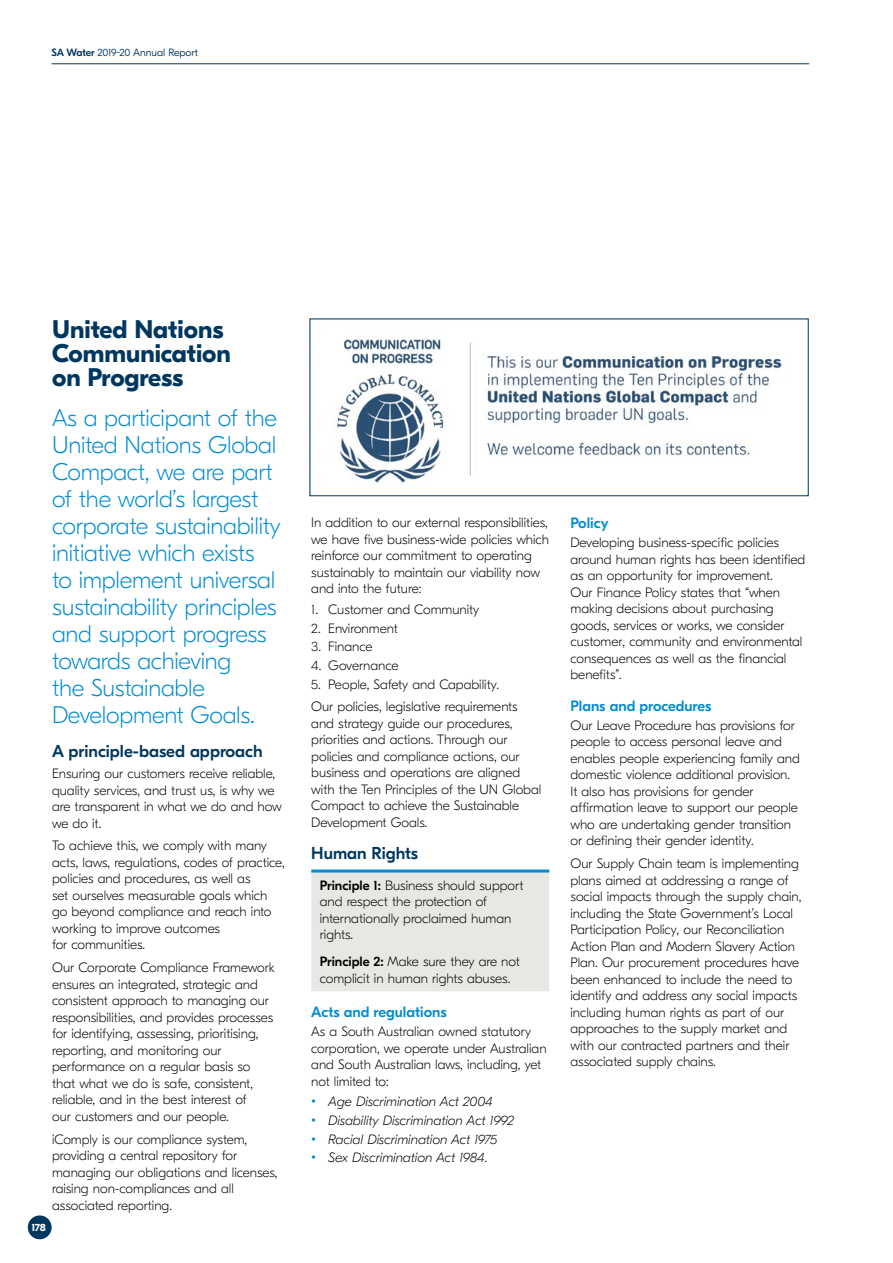
<style>
.page{position:relative;width:893px;height:1263px;background:#fff}
.page>*{position:absolute;margin:0;border:0;box-sizing:border-box;transform-origin:0 0}
.t1{font:700 25.5px/24px "GT Eesti Pro Display";color:#00375e}
.t2{font:100 24px/27px "GT Eesti Pro Display";letter-spacing:-.01em;color:#008cd2}
.t3{font:500 17.25px "GT Eesti Pro Display";color:#00375e}
.t4{font:500 15px "GT Eesti Pro Display";color:#008cd2}
.t5{font:100 13.5px/16.5px "GT Eesti Pro Display";color:#000}
.t6{font:italic 100 13.5px "GT Eesti Pro Display";color:#000}
.t7{font:300 10.5px "GT Eesti Pro Display";color:#00375e}
.t8{font:700 10.5px "GT Eesti Pro Display";color:#fff}
.s1{font-weight:500}
.s2{font-weight:500;font-style:normal;color:#008cd2}
.s3{font-style:normal}
</style>
<div class="page">
<hr style="left:52px;top:63px;width:757px;height:1px;background:#00375e">
<div style="left:311px;top:872px;width:238px;height:119px;background:#e8e7e4"></div>
<hr style="left:311px;top:869px;width:238px;height:3px;background:#008cd2">
<img style="left:337px;top:338px;width:445px;height:147px">
<div style="left:28px;top:1215px;width:24px;height:24px;background:#00375e;border-radius:50%"></div>
<p class="t7" style="left:52px;top:47px;width:148px"><span class="s1">SA Water</span> 2019-20 Annual Report</p>
<h1 class="t1" style="left:52px;top:318px;width:180px">United Nations<br>Communication on Progress</h1>
<p class="t2" style="left:52px;top:405px;width:230px">As a participant of the<br>United Nations Global<br>Compact, we are part of the world’s largest corporate sustainability initiative which exists<br>to implement universal sustainability principles and support progress towards achieving<br>the Sustainable<br>Development Goals.</p>
<p class="t3" style="left:52px;top:742px;width:212px">A principle-based approach</p>
<p class="t5" style="left:52px;top:765px;width:231px">Ensuring our customers receive reliable, quality services, and trust us, is why we are transparent in what we do and how we do it.</p>
<p class="t5" style="left:52px;top:838px;width:234px">To achieve this, we comply with many acts, laws, regulations, codes of practice, policies and procedures, as well as<br>set ourselves measurable goals which go beyond compliance and reach into working to improve outcomes<br>for communities.</p>
<p class="t5" style="left:52px;top:960px;width:224px">Our Corporate Compliance Framework ensures an integrated, strategic and consistent approach to managing our responsibilities, and provides processes for identifying, assessing, prioritising, reporting, and monitoring our performance on a regular basis so that what we do is safe, consistent, reliable, and in the best interest of<br>our customers and our people.</p>
<p class="t5" style="left:52px;top:1131px;width:227px">iComply is our compliance system, providing a central repository for managing our obligations and licenses, raising non-compliances and all associated reporting.</p>
<p class="t8" style="left:32px;top:1222px;width:16px">178</p>
<p class="t5" style="left:311px;top:515px;width:239px">In addition to our external responsibilities, we have five business-wide policies which reinforce our commitment to operating sustainably to maintain our viability now and into the future:</p>
<p class="t5" style="left:311px;top:601px;width:170px">1. Customer and Community</p>
<p class="t5" style="left:311px;top:620px;width:88px">2. Environment</p>
<p class="t5" style="left:311px;top:639px;width:63px">3. Finance</p>
<p class="t5" style="left:311px;top:657px;width:89px">4. Governance</p>
<p class="t5" style="left:311px;top:673px;width:208px;line-height:23px">5. People, Safety and Capability.<br>Our policies, legislative requirements</p>
<p class="t5" style="left:311px;top:715px;width:232px">and strategy guide our procedures, priorities and actions. Through our policies and compliance actions, our business and operations are aligned with the Ten Principles of the UN Global Compact to achieve the Sustainable Development Goals.</p>
<p class="t3" style="left:311px;top:844px;width:108px">Human Rights</p>
<p class="t5" style="left:320px;top:877px;width:205px"><span class="s1">Principle 1:</span> Business should support and respect the protection of internationally proclaimed human rights.</p>
<p class="t5" style="left:320px;top:954px;width:202px"><span class="s1">Principle 2:</span> Make sure they are not complicit in human rights abuses.</p>
<p class="t4" style="left:311px;top:1004px;width:137px">Acts and regulations</p>
<p class="t5" style="left:311px;top:1023px;width:237px">As a South Australian owned statutory corporation, we operate under Australian and South Australian laws, including, yet not limited to:</p>
<p class="t6" style="left:311px;top:1094px;width:183px"><span class="s2">•</span> Age Discrimination Act 2004</p>
<p class="t6" style="left:311px;top:1113px;width:204px"><span class="s2">•</span> Disability Discrimination Act 1992</p>
<p class="t6" style="left:311px;top:1131px;width:187px"><span class="s2">•</span> Racial Discrimination Act 1975</p>
<p class="t6" style="left:311px;top:1150px;width:177px"><span class="s2">•</span> Sex Discrimination Act 1984<span class="s3">.</span></p>
<p class="t4" style="left:570px;top:515px;width:39px">Policy</p>
<p class="t5" style="left:570px;top:534px;width:236px">Developing business-specific policies around human rights has been identified as an opportunity for improvement.<br>Our Finance Policy states that “when making decisions about purchasing goods, services or works, we consider customer, community and environmental consequences as well as the financial benefits”.</p>
<p class="t4" style="left:570px;top:698px;width:142px">Plans and procedures</p>
<p class="t5" style="left:570px;top:717px;width:231px">Our Leave Procedure has provisions for people to access personal leave and enables people experiencing family and domestic violence additional provision.<br>It also has provisions for gender affirmation leave to support our people who are undertaking gender transition or defining their gender identity.</p>
<p class="t5" style="left:570px;top:856px;width:232px">Our Supply Chain team is implementing plans aimed at addressing a range of social impacts through the supply chain, including the State Government’s Local Participation Policy, our Reconciliation Action Plan and Modern Slavery Action Plan. Our procurement procedures have been enhanced to include the need to identify and address any social impacts including human rights as part of our approaches to the supply market and with our contracted partners and their associated supply chains.</p>
</div>
